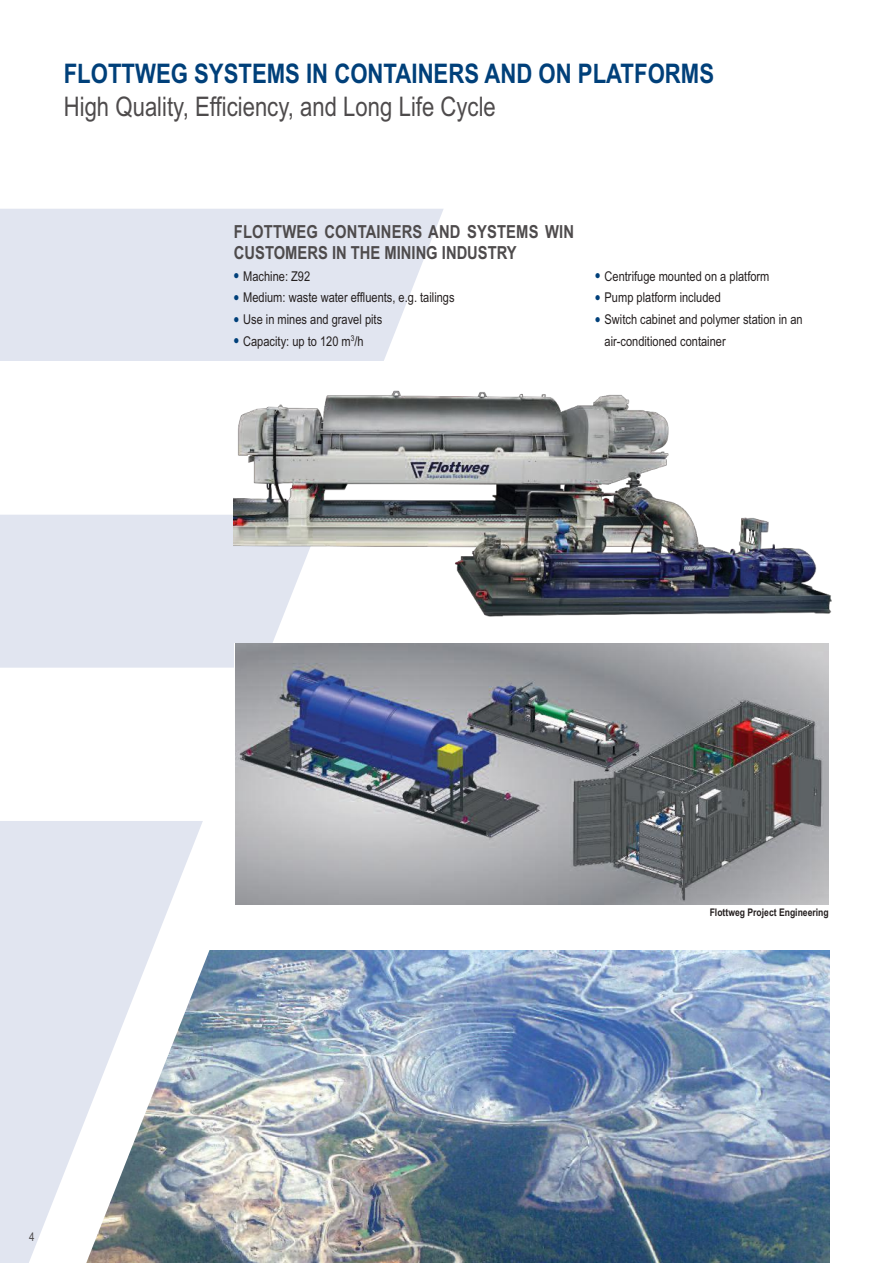
<style>
.page{position:relative;width:893px;height:1263px;background:#fff}
.page>*{position:absolute;margin:0;border:0;box-sizing:border-box;transform-origin:0 0}
.t1{font:700 27px "Arial Narrow";color:#00407a}
.t2{font:27px "Arial Narrow";color:#4e4b4c}
.t3{font:700 18px/21.6px "Arial Narrow";letter-spacing:.01em;color:#4e4b4c}
.t4{font:13.5px/21.6px "Arial Narrow";color:#241f1f}
.t5{font:12px "Arial Narrow";color:#4e4b4c}
.t6{font:700 10.5px "Arial Narrow";color:#241f1f}
.s1{font-weight:700;font-size:18px;color:#00407a}
</style>
<div class="page">
<img style="left:584px;top:951px;width:245px;height:312px">
<img style="left:444px;top:950px;width:140px;height:313px">
<img style="left:0;top:209px;width:444px;height:1054px">
<img style="left:234px;top:332px;width:598px;height:296px">
<img style="left:235px;top:643px;width:594px;height:262px">
<h1 class="t1" style="left:64px;top:58px;width:652px">FLOTTWEG SYSTEMS IN CONTAINERS AND ON PLATFORMS</h1>
<h1 class="t2" style="left:64px;top:91px;width:434px">High Quality, Efficiency, and Long Life Cycle</h1>
<h2 class="t3" style="left:234px;top:221px;width:342px">FLOTTWEG CONTAINERS AND SYSTEMS WIN<br>CUSTOMERS IN THE MINING INDUSTRY</h2>
<p class="t4" style="left:234px;top:265px;width:78px"><span class="s1">•</span> Machine: Z92</p>
<p class="t4" style="left:234px;top:287px;width:222px"><span class="s1">•</span> Medium: waste water effluents, e.g. tailings</p>
<p class="t4" style="left:234px;top:309px;width:150px"><span class="s1">•</span> Use in mines and gravel pits</p>
<p class="t4" style="left:234px;top:330px;width:131px"><span class="s1">•</span> Capacity: up to 120 m<sup>3</sup>/h</p>
<p class="t4" style="left:595px;top:265px;width:176px"><span class="s1">•</span> Centrifuge mounted on a platform</p>
<p class="t4" style="left:595px;top:287px;width:127px"><span class="s1">•</span> Pump platform included</p>
<p class="t4" style="left:604px;top:309px;width:200px;text-indent:-9px"><span class="s1">•</span> Switch cabinet and polymer station in an air-conditioned container</p>
<p class="t5" style="left:29px;top:1229px;width:7px">4</p>
<p class="t6" style="left:710px;top:906px;width:121px">Flottweg Project Engineering</p>
</div>
